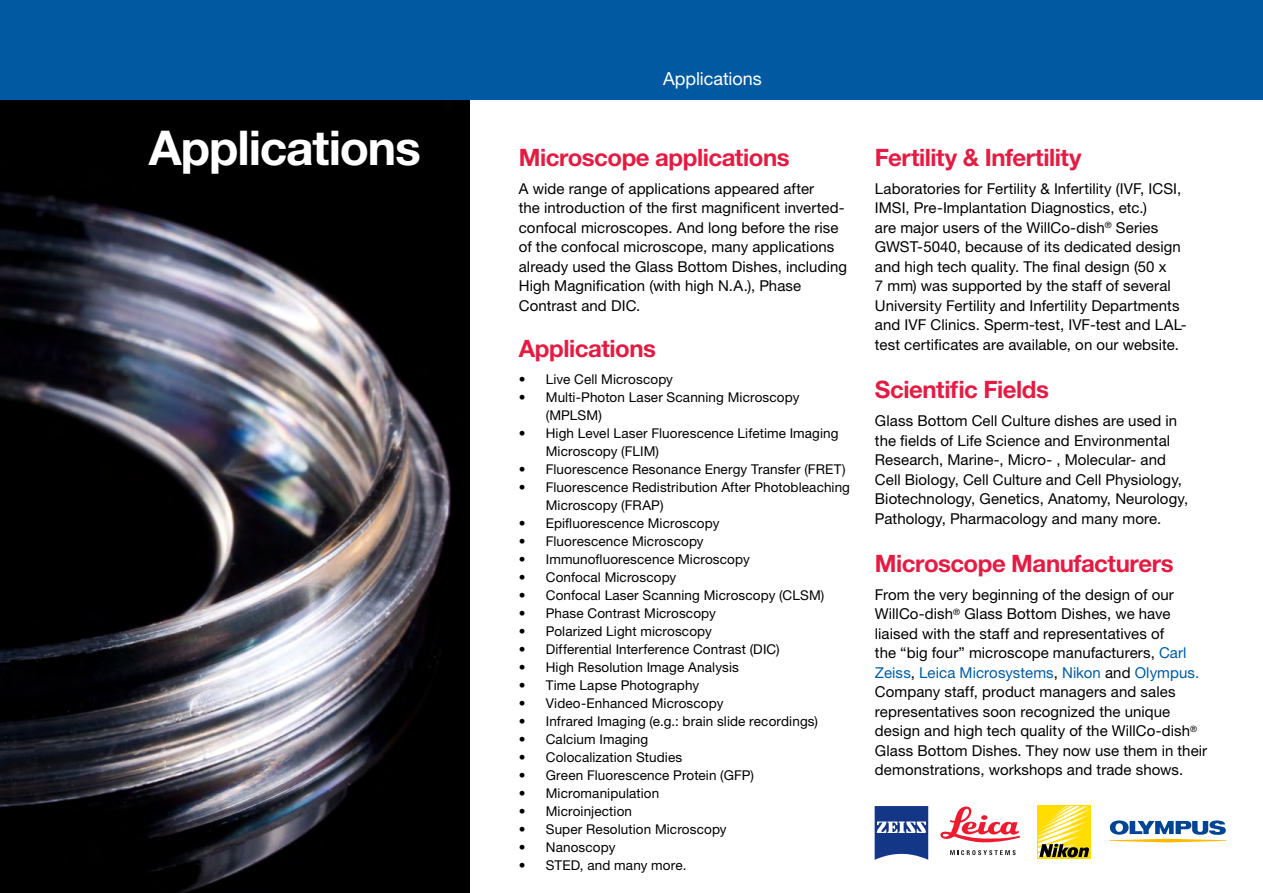
<style>
.page{position:relative;width:1263px;height:893px;background:#fff}
.page>*{position:absolute;margin:0;border:0;box-sizing:border-box;transform-origin:0 0}
.pagina_titel{font:700 48px "Helvetica Neue LT Std";letter-spacing:-.025em;color:#fff}
.Paragraph_kopje-rood{font:700 24px "Helvetica Neue LT Std";letter-spacing:-.02em;color:#e41c44}
.t1{font:18px "Helvetica Neue LT Std";letter-spacing:-.005em;color:#fff}
.bodytekst1{font:15px/19.5px "Helvetica Neue LT Std";letter-spacing:.005em;color:#000}
.t2{font:13.5px/18px "Helvetica Neue LT Std";letter-spacing:.01em;color:#000}
.s1{color:#005aa1}
</style>
<div class="page">
<img style="left:0;top:100px;width:470px;height:793px">
<svg style="left:1038px;top:806px;width:53px;height:52px;background:#dac540"></svg>
<svg style="left:940px;top:806px;width:80px;height:36px"></svg>
<svg style="left:950px;top:850px;width:65px;height:5px"></svg>
<svg style="left:1109px;top:820px;width:117px;height:22px"></svg>
<svg style="left:874px;top:806px;width:55px;height:54px"></svg>
<svg style="left:875px;top:806px;width:53px;height:54px"></svg>
<div style="left:0;top:0;width:1263px;height:100px;background:#0059a1"></div>
<p class="pagina_titel" style="left:149px;top:118px;width:274px">Applications</p>
<p class="t1" style="left:663px;top:68px;width:100px">Applications</p>
<p class="Paragraph_kopje-rood" style="left:519px;top:142px;width:272px">Microscope applications</p>
<p class="bodytekst1" style="left:519px;top:179px;width:330px">A wide range of applications appeared after<br>the introduction of the first magnificent inverted&shy;confocal microscopes. And long before the rise of the confocal microscope, many applications already used the Glass Bottom Dishes, including High Magnification (with high N.A.), Phase Contrast and DIC.</p>
<p class="Paragraph_kopje-rood" style="left:519px;top:334px;width:139px">Applications</p>
<p class="t2" style="left:519px;top:370px;width:156px">• Live Cell Microscopy</p>
<p class="t2" style="left:546px;top:388px;width:255px;text-indent:-27px">• Multi-Photon Laser Scanning Microscopy (MPLSM)</p>
<p class="t2" style="left:546px;top:424px;width:294px;text-indent:-27px">• High Level Laser Fluorescence Lifetime Imaging<br>Microscopy (FLIM)</p>
<p class="t2" style="left:519px;top:460px;width:328px">• Fluorescence Resonance Energy Transfer (FRET)</p>
<p class="t2" style="left:546px;top:478px;width:306px;text-indent:-27px">• Fluorescence Redistribution After Photobleaching<br>Microscopy (FRAP)</p>
<p class="t2" style="left:519px;top:514px;width:202px">• Epifluorescence Microscopy</p>
<p class="t2" style="left:519px;top:532px;width:186px">• Fluorescence Microscopy</p>
<p class="t2" style="left:519px;top:550px;width:232px">• Immunofluorescence Microscopy</p>
<p class="t2" style="left:519px;top:568px;width:159px">• Confocal Microscopy</p>
<p class="t2" style="left:519px;top:586px;width:307px">• Confocal Laser Scanning Microscopy (CLSM)</p>
<p class="t2" style="left:519px;top:604px;width:199px">• Phase Contrast Microscopy</p>
<p class="t2" style="left:519px;top:622px;width:195px">• Polarized Light microscopy</p>
<p class="t2" style="left:519px;top:640px;width:262px">• Differential Interference Contrast (DIC)</p>
<p class="t2" style="left:519px;top:658px;width:222px">• High Resolution Image Analysis</p>
<p class="t2" style="left:519px;top:676px;width:182px">• Time Lapse Photography</p>
<p class="t2" style="left:519px;top:694px;width:206px">• Video-Enhanced Microscopy</p>
<p class="t2" style="left:519px;top:712px;width:301px">• Infrared Imaging (e.g.: brain slide recordings)</p>
<p class="t2" style="left:519px;top:730px;width:131px">• Calcium Imaging</p>
<p class="t2" style="left:519px;top:748px;width:165px">• Colocalization Studies</p>
<p class="t2" style="left:519px;top:766px;width:237px">• Green Fluorescence Protein (GFP)</p>
<p class="t2" style="left:519px;top:784px;width:142px">• Micromanipulation</p>
<p class="t2" style="left:519px;top:802px;width:115px">• Microinjection</p>
<p class="t2" style="left:519px;top:820px;width:209px">• Super Resolution Microscopy</p>
<p class="t2" style="left:519px;top:838px;width:98px">• Nanoscopy</p>
<p class="t2" style="left:519px;top:856px;width:169px">• STED, and many more.</p>
<p class="Paragraph_kopje-rood" style="left:875px;top:142px;width:208px">Fertility &amp; Infertility</p>
<p class="bodytekst1" style="left:875px;top:179px;width:313px">Laboratories for Fertility &amp; Infertility (IVF, ICSI, IMSI, Pre-Implantation Diagnostics, etc.)<br>are major users of the WillCo-dish<sup>®</sup> Series GWST-5040, because of its dedicated design and high tech quality. The final design (50 x<br>7 mm) was supported by the staff of several University Fertility and Infertility Departments and IVF Clinics. Sperm-test, IVF-test and LAL&shy;test certificates are available, on our website.</p>
<p class="Paragraph_kopje-rood" style="left:875px;top:375px;width:176px">Scientific Fields</p>
<p class="bodytekst1" style="left:875px;top:411px;width:315px">Glass Bottom Cell Culture dishes are used in the fields of Life Science and Environmental Research, Marine-, Micro- , Molecular- and Cell Biology, Cell Culture and Cell Physiology, Biotechnology, Genetics, Anatomy, Neurology, Pathology, Pharmacology and many more.</p>
<p class="Paragraph_kopje-rood" style="left:875px;top:549px;width:300px">Microscope Manufacturers</p>
<p class="bodytekst1" style="left:875px;top:585px;width:334px">From the very beginning of the design of our WillCo-dish<sup>®</sup> Glass Bottom Dishes, we have liaised with the staff and representatives of<br>the “big four” microscope manufacturers, <span class="s1">Carl Zeiss</span>, <span class="s1">Leica Microsystems</span>, <span class="s1">Nikon</span> and <span class="s1">Olympus.<br></span>Company staff, product managers and sales representatives soon recognized the unique design and high tech quality of the WillCo-dish<sup>® </sup>Glass Bottom Dishes. They now use them in their demonstrations, workshops and trade shows.</p>
</div>
